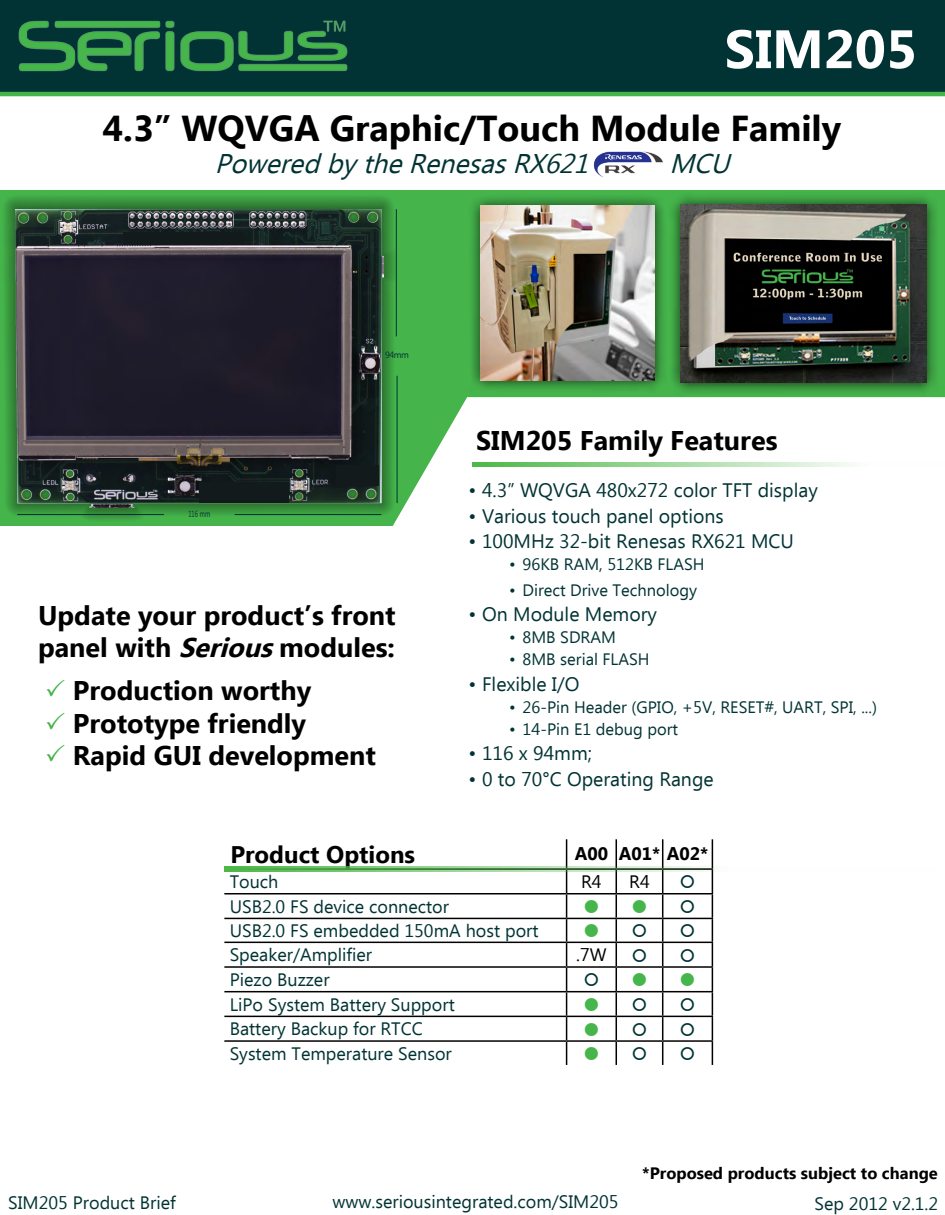
<style>
.page{position:relative;width:945px;height:1215px;background:#fff}
.page>*{position:absolute;margin:0;border:0;box-sizing:border-box;transform-origin:0 0}
.t1{font:700 54px "Ebrima";color:#fff}
.t2{font:700 36px "Ebrima";color:#000}
.t3{font:700 27px/32.4px "Ebrima";color:#000}
.t4{font:italic 27px "Ebrima";color:#023334}
.t5{font:700 24px "Ebrima";color:#000}
.t6{font:19.5px "Ebrima";color:#023334}
.t7{font:18px/24.6px "Ebrima";color:#023334}
.t8{font:700 18px "Ebrima";color:#000}
.t9{font:18px "Ebrima";color:#000}
.t10{font:16.5px "Ebrima";color:#023334}
.t11{font:700 16.5px "Ebrima";color:#000}
.t12{font:9px "Ebrima";letter-spacing:-.025em;color:#023334;scale:.67 1}
.t13{font:9px "Ebrima";letter-spacing:-.025em;color:#023334}
.s1{font-style:italic}
</style>
<div class="page">
<div style="left:0;top:191px;width:945px;height:335px;background:#45b44b"></div>
<div style="left:0;top:0;width:945px;height:92px;background:#023334"></div>
<hr style="left:0;top:92px;width:945px;height:4px;background:#45b44b">
<img style="left:18px;top:20px;width:330px;height:52px">
<div style="left:468px;top:193px;width:199px;height:200px;background:#000;opacity:.75"></div>
<img style="left:480px;top:206px;width:175px;height:174px">
<div style="left:668px;top:192px;width:271px;height:203px;background:#000;opacity:.75"></div>
<img style="left:680px;top:205px;width:247px;height:178px">
<hr style="left:224px;top:893px;width:343px;height:2px;background:#000">
<hr style="left:567px;top:893px;width:49px;height:2px;background:#000">
<hr style="left:616px;top:893px;width:47px;height:2px;background:#000">
<hr style="left:663px;top:893px;width:50px;height:2px;background:#000">
<hr style="left:224px;top:918px;width:343px;height:1px;background:#000">
<hr style="left:567px;top:918px;width:49px;height:1px;background:#000">
<hr style="left:616px;top:918px;width:47px;height:1px;background:#000">
<hr style="left:663px;top:918px;width:50px;height:1px;background:#000">
<hr style="left:224px;top:942px;width:343px;height:1px;background:#000">
<hr style="left:567px;top:942px;width:49px;height:1px;background:#000">
<hr style="left:616px;top:942px;width:47px;height:1px;background:#000">
<hr style="left:663px;top:942px;width:50px;height:1px;background:#000">
<hr style="left:224px;top:966px;width:343px;height:2px;background:#000">
<hr style="left:567px;top:966px;width:49px;height:2px;background:#000">
<hr style="left:616px;top:966px;width:47px;height:2px;background:#000">
<hr style="left:663px;top:966px;width:50px;height:2px;background:#000">
<hr style="left:224px;top:991px;width:343px;height:1px;background:#000">
<hr style="left:567px;top:991px;width:49px;height:1px;background:#000">
<hr style="left:616px;top:991px;width:47px;height:1px;background:#000">
<hr style="left:663px;top:991px;width:50px;height:1px;background:#000">
<hr style="left:224px;top:1016px;width:343px;height:1px;background:#000">
<hr style="left:567px;top:1016px;width:49px;height:1px;background:#000">
<hr style="left:616px;top:1016px;width:47px;height:1px;background:#000">
<hr style="left:663px;top:1016px;width:50px;height:1px;background:#000">
<hr style="left:224px;top:1040px;width:343px;height:2px;background:#000">
<hr style="left:567px;top:1040px;width:49px;height:2px;background:#000">
<svg style="left:566px;top:839px;width:1px;height:226px"></svg>
<hr style="left:616px;top:1040px;width:47px;height:2px;background:#000">
<svg style="left:616px;top:839px;width:1px;height:226px"></svg>
<hr style="left:663px;top:1040px;width:50px;height:2px;background:#000">
<svg style="left:662px;top:839px;width:1px;height:226px"></svg>
<svg style="left:712px;top:839px;width:1px;height:226px"></svg>
<svg style="left:393px;top:397px;width:552px;height:129px;background:#f3faf3"></svg>
<img style="left:593px;top:151px;width:70px;height:26px">
<img style="left:472px;top:462px;width:473px;height:4px">
<img style="left:224px;top:867px;width:490px;height:4px">
<div style="left:2px;top:195px;width:395px;height:327px;background:#000;opacity:.75"></div>
<img style="left:16px;top:209px;width:368px;height:299px">
<hr style="left:17px;top:514px;width:147px;height:1px;background:#023334">
<hr style="left:235px;top:514px;width:146px;height:1px;background:#023334">
<hr style="left:396px;top:209px;width:1px;height:127px;background:#023334">
<hr style="left:397px;top:376px;width:1px;height:127px;background:#023334">
<div style="left:199px;top:482px;width:90px;height:21px;background:#121a1b"></div>
<div style="left:336px;top:465px;width:43px;height:21px;background:#121a1b"></div>
<div style="left:124px;top:232px;width:120px;height:13px;background:#121a1b"></div>
<h1 class="t1" style="left:725px;top:9px;width:194px">SIM205</h1>
<h2 class="t2" style="left:103px;top:101px;width:740px">4.3” WQVGA Graphic/Touch Module Family</h2>
<h3 class="t4" style="left:215px;top:144px;width:386px">PoweredbytheRenesasRX621</h3>
<h3 class="t4" style="left:669px;top:144px;width:72px">MCU</h3>
<p class="t12" style="left:188px;top:507px;width:34px">116 mm</p>
<p class="t13" style="left:385px;top:349px;width:25px">94mm</p>
<h3 class="t3" style="left:38px;top:600px;width:359px">Update your product’s front panel with <span class="s1">Serious</span>modules:</h3>
<h3 class="t3" style="left:73px;top:676px;width:305px">Production worthy<br>Prototype friendly<br>Rapid GUI development</h3>
<h3 class="t3" style="left:476px;top:426px;width:303px">SIM205 Family Features</h3>
<p class="t6" style="left:469px;top:476px;width:351px">• 4.3” WQVGA 480x272 color TFT display</p>
<p class="t6" style="left:469px;top:502px;width:257px">• Various touch panel options</p>
<p class="t6" style="left:469px;top:528px;width:327px">• 100MHz 32-bit Renesas RX621 MCU</p>
<p class="t10" style="left:509px;top:553px;width:197px">• 96KB RAM, 512KB FLASH</p>
<p class="t10" style="left:509px;top:578px;width:190px">• Direct Drive Technology</p>
<p class="t6" style="left:469px;top:601px;width:190px">• On Module Memory</p>
<p class="t10" style="left:509px;top:626px;width:108px">• 8MB SDRAM</p>
<p class="t10" style="left:509px;top:648px;width:142px">• 8MB serial FLASH</p>
<p class="t6" style="left:469px;top:670px;width:112px">• Flexible I/O</p>
<p class="t10" style="left:509px;top:695px;width:369px">• 26-Pin Header (GPIO, +5V, RESET#, UART, SPI, ...)</p>
<p class="t10" style="left:509px;top:717px;width:171px">• 14-Pin E1 debug port</p>
<p class="t6" style="left:469px;top:740px;width:125px">• 116 x 94mm;</p>
<p class="t6" style="left:469px;top:765px;width:247px">• 0 to 70°C Operating Range</p>
<h3 class="t5" style="left:230px;top:837px;width:186px">Product Options</h3>
<p class="t8" style="left:575px;top:841px;width:135px">A00 A01* A02*</p>
<p class="t7" style="left:230px;top:870px;width:50px">Touch</p>
<p class="t9" style="left:581px;top:869px;width:22px">R4</p>
<p class="t9" style="left:629px;top:869px;width:22px">R4</p>
<p class="t7" style="left:230px;top:895px;width:310px">USB2.0 FS device connector<br>USB2.0 FS embedded 150mA host port<br>Speaker/Amplifier</p>
<p class="t9" style="left:576px;top:942px;width:32px">.7W</p>
<p class="t7" style="left:230px;top:968px;width:227px">Piezo Buzzer<br>LiPo System Battery Support<br>Battery Backup for RTCC<br>System Temperature Sensor</p>
<p class="t11" style="left:642px;top:1161px;width:297px">*Proposed products subject to change</p>
<p class="t7" style="left:332px;top:1190px;width:288px">www.seriousintegrated.com/SIM205</p>
<p class="t7" style="left:8px;top:1191px;width:169px">SIM205 Product Brief</p>
<p class="t7" style="left:814px;top:1192px;width:125px">Sep 2012 v2.1.2</p>
</div>
